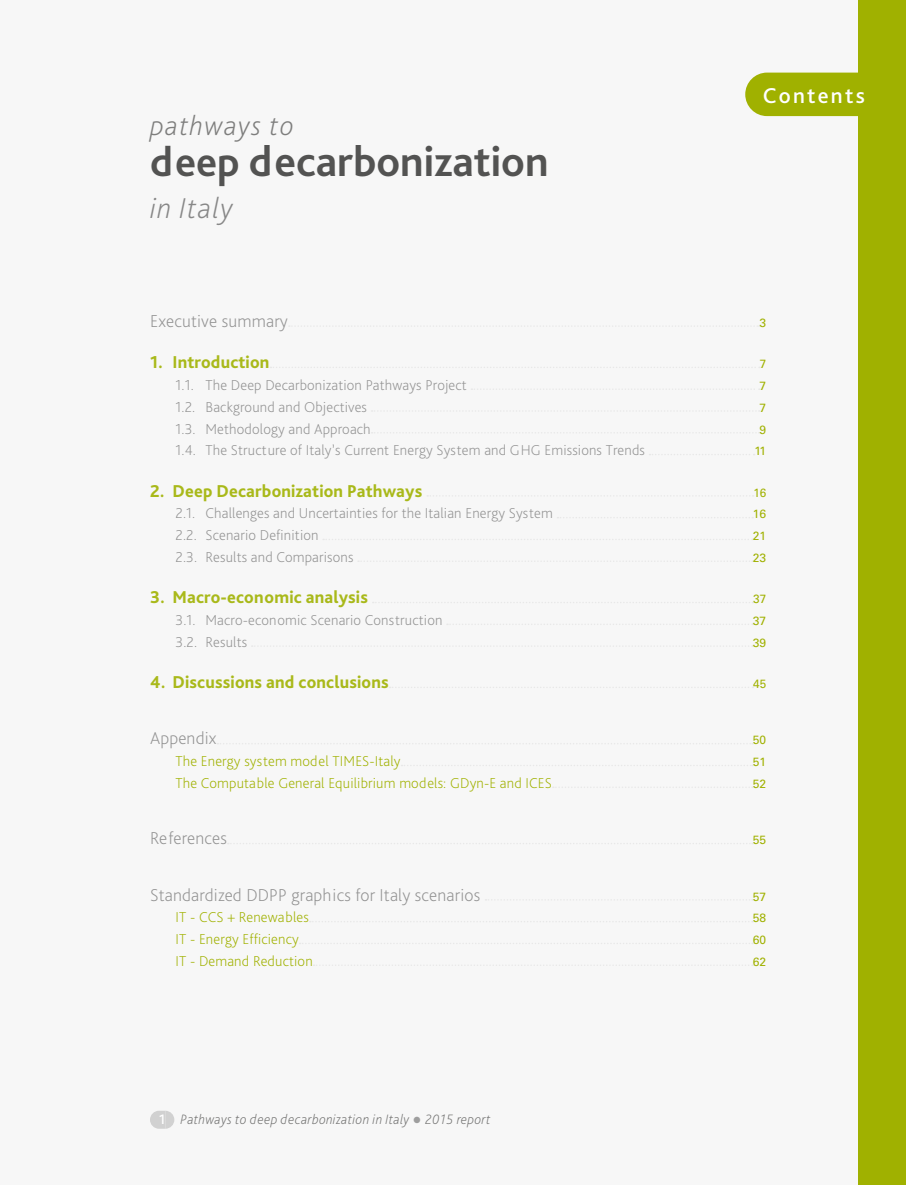
<style>
.page{position:relative;width:906px;height:1185px;background:#f7f7f7}
.page>*{position:absolute;margin:0;border:0;box-sizing:border-box;transform-origin:0 0}
.t1{font:700 43.8px "Bliss Pro";color:#535352}
.t2{font:italic 200 30px "Bliss Pro";letter-spacing:.04em;color:#878787}
.t3{font:italic 200 28.5px "Bliss Pro";letter-spacing:.05em;color:#7e7e7d}
.xx_DDPP_country_code{font:500 22.5px "Bliss Pro";letter-spacing:.1em;color:#fff}
.t4{font:800 18px "Bliss Pro";letter-spacing:.01em;color:#a9b91a}
.xx_DDPP_TOC_Title{font:200 18px "Bliss Pro";letter-spacing:.01em;color:#929292}
.t5{font:200 15px "Bliss Pro";letter-spacing:.01em;color:#929292}
.xx_DDPP_TOC_Other{font:200 15px "Bliss Pro";letter-spacing:.01em;color:#a0b100}
.xx_DDPP_Footer{font:italic 200 14.25px "Bliss Pro";letter-spacing:.025em;color:#737372}
.xx_DDPP_TOC_Other-2{font:12px "Univers LT Std";letter-spacing:.01em;color:#a0b100}
.xx_DDPP_TOC_Title-2{font:12px "Univers LT Std";color:#a0b100}
.s1{font-size:42.6px}
.s2{font-weight:500;font-style:normal;color:#fff}
</style>
<div class="page">
<div style="left:858px;top:0;width:48px;height:1185px;background:#a0b100"></div>
<div style="left:159px;top:1111px;width:6px;height:18px;background:#d1d1d1"></div>
<svg style="left:150px;top:1111px;width:9px;height:18px"></svg>
<svg style="left:165px;top:1111px;width:9px;height:18px"></svg>
<svg style="left:289px;top:326px;width:471px;height:1px"></svg>
<svg style="left:270px;top:367px;width:490px;height:1px"></svg>
<svg style="left:471px;top:389px;width:289px;height:1px"></svg>
<svg style="left:372px;top:432px;width:388px;height:1px"></svg>
<svg style="left:650px;top:454px;width:105px;height:1px"></svg>
<svg style="left:427px;top:495px;width:327px;height:1px"></svg>
<svg style="left:557px;top:517px;width:196px;height:1px"></svg>
<svg style="left:323px;top:539px;width:430px;height:1px"></svg>
<svg style="left:358px;top:561px;width:395px;height:1px"></svg>
<svg style="left:373px;top:602px;width:380px;height:1px"></svg>
<svg style="left:447px;top:624px;width:306px;height:1px"></svg>
<svg style="left:252px;top:646px;width:501px;height:1px"></svg>
<svg style="left:390px;top:687px;width:363px;height:1px"></svg>
<svg style="left:217px;top:743px;width:536px;height:1px"></svg>
<svg style="left:401px;top:765px;width:352px;height:1px"></svg>
<svg style="left:553px;top:787px;width:200px;height:1px"></svg>
<svg style="left:228px;top:843px;width:525px;height:1px"></svg>
<svg style="left:486px;top:899px;width:267px;height:1px"></svg>
<svg style="left:310px;top:921px;width:443px;height:1px"></svg>
<svg style="left:300px;top:943px;width:453px;height:1px"></svg>
<svg style="left:314px;top:965px;width:439px;height:1px"></svg>
<div style="left:745px;top:73px;width:113px;height:43px;background:#a0b100"></div>
<p class="t3" style="left:150px;top:108px;width:145px">pathways to</p>
<p class="t1" style="left:150px;top:134px;width:400px"><span class="s1">deep</span> decarbonization</p>
<p class="t2" style="left:150px;top:189px;width:85px">in Italy</p>
<p class="xx_DDPP_country_code" style="left:763px;top:82px;width:103px">Contents</p>
<p class="xx_DDPP_TOC_Title" style="left:150px;top:310px;width:139px">Executive summary</p>
<p class="xx_DDPP_TOC_Title-2" style="left:760px;top:315px;width:8px">3</p>
<p class="t4" style="left:150px;top:351px;width:121px">1. Introduction</p>
<p class="xx_DDPP_TOC_Other-2" style="left:760px;top:357px;width:8px">7</p>
<p class="t5" style="left:176px;top:376px;width:293px">1.1. The Deep Decarbonization Pathways Project</p>
<p class="xx_DDPP_TOC_Other-2" style="left:760px;top:379px;width:8px">7</p>
<p class="t5" style="left:176px;top:397px;width:193px">1.2. Background and Objectives</p>
<p class="xx_DDPP_TOC_Other-2" style="left:760px;top:400px;width:8px">7</p>
<p class="t5" style="left:176px;top:419px;width:197px">1.3. Methodology and Approach</p>
<p class="xx_DDPP_TOC_Other-2" style="left:760px;top:422px;width:8px">9</p>
<p class="t5" style="left:176px;top:441px;width:471px">1.4. The Structure of Italy’s Current Energy System and GHG Emissions Trends</p>
<p class="xx_DDPP_TOC_Other-2" style="left:754px;top:444px;width:13px">11</p>
<p class="t4" style="left:150px;top:479px;width:274px">2. Deep Decarbonization Pathways</p>
<p class="xx_DDPP_TOC_Other-2" style="left:753px;top:485px;width:14px">16</p>
<p class="t5" style="left:176px;top:504px;width:379px">2.1. Challenges and Uncertainties for the Italian Energy System</p>
<p class="xx_DDPP_TOC_Other-2" style="left:753px;top:507px;width:15px">16</p>
<p class="t5" style="left:176px;top:526px;width:145px">2.2. Scenario Definition</p>
<p class="xx_DDPP_TOC_Other-2" style="left:753px;top:529px;width:15px">21</p>
<p class="t5" style="left:176px;top:548px;width:180px">2.3. Results and Comparisons</p>
<p class="xx_DDPP_TOC_Other-2" style="left:753px;top:551px;width:15px">23</p>
<p class="t4" style="left:150px;top:586px;width:219px">3. Macro-economic analysis</p>
<p class="xx_DDPP_TOC_Other-2" style="left:753px;top:592px;width:15px">37</p>
<p class="t5" style="left:176px;top:611px;width:269px">3.1. Macro-economic Scenario Construction</p>
<p class="xx_DDPP_TOC_Other-2" style="left:753px;top:614px;width:15px">37</p>
<p class="t5" style="left:176px;top:633px;width:73px">3.2. Results</p>
<p class="xx_DDPP_TOC_Other-2" style="left:753px;top:636px;width:15px">39</p>
<p class="t4" style="left:150px;top:671px;width:240px">4. Discussions and conclusions</p>
<p class="xx_DDPP_TOC_Other-2" style="left:753px;top:677px;width:15px">45</p>
<p class="xx_DDPP_TOC_Title" style="left:150px;top:727px;width:68px">Appendix</p>
<p class="xx_DDPP_TOC_Title-2" style="left:753px;top:733px;width:15px">50</p>
<p class="xx_DDPP_TOC_Other" style="left:176px;top:752px;width:227px">The Energy system model TIMES‑Italy</p>
<p class="xx_DDPP_TOC_Other-2" style="left:753px;top:755px;width:15px">51</p>
<p class="xx_DDPP_TOC_Other" style="left:176px;top:774px;width:378px">The Computable General Equilibrium models: GDyn-E and ICES</p>
<p class="xx_DDPP_TOC_Other-2" style="left:753px;top:777px;width:15px">52</p>
<p class="xx_DDPP_TOC_Title" style="left:150px;top:827px;width:78px">References</p>
<p class="xx_DDPP_TOC_Title-2" style="left:753px;top:833px;width:15px">55</p>
<p class="xx_DDPP_TOC_Title" style="left:150px;top:883px;width:332px">Standardized DDPP graphics for Italy scenarios</p>
<p class="xx_DDPP_TOC_Title-2" style="left:753px;top:889px;width:15px">57</p>
<p class="xx_DDPP_TOC_Other" style="left:176px;top:908px;width:135px">IT - CCS + Renewables</p>
<p class="xx_DDPP_TOC_Other-2" style="left:753px;top:911px;width:15px">58</p>
<p class="xx_DDPP_TOC_Other" style="left:176px;top:930px;width:125px">IT - Energy Efficiency</p>
<p class="xx_DDPP_TOC_Other-2" style="left:753px;top:933px;width:15px">60</p>
<p class="xx_DDPP_TOC_Other" style="left:176px;top:952px;width:139px">IT - Demand Reduction</p>
<p class="xx_DDPP_TOC_Other-2" style="left:753px;top:955px;width:15px">62</p>
<p class="xx_DDPP_Footer" style="left:159px;top:1111px;width:333px"><span class="s2">1</span> Pathways to deep decarbonization in Italy 2015 report</p>
</div>
